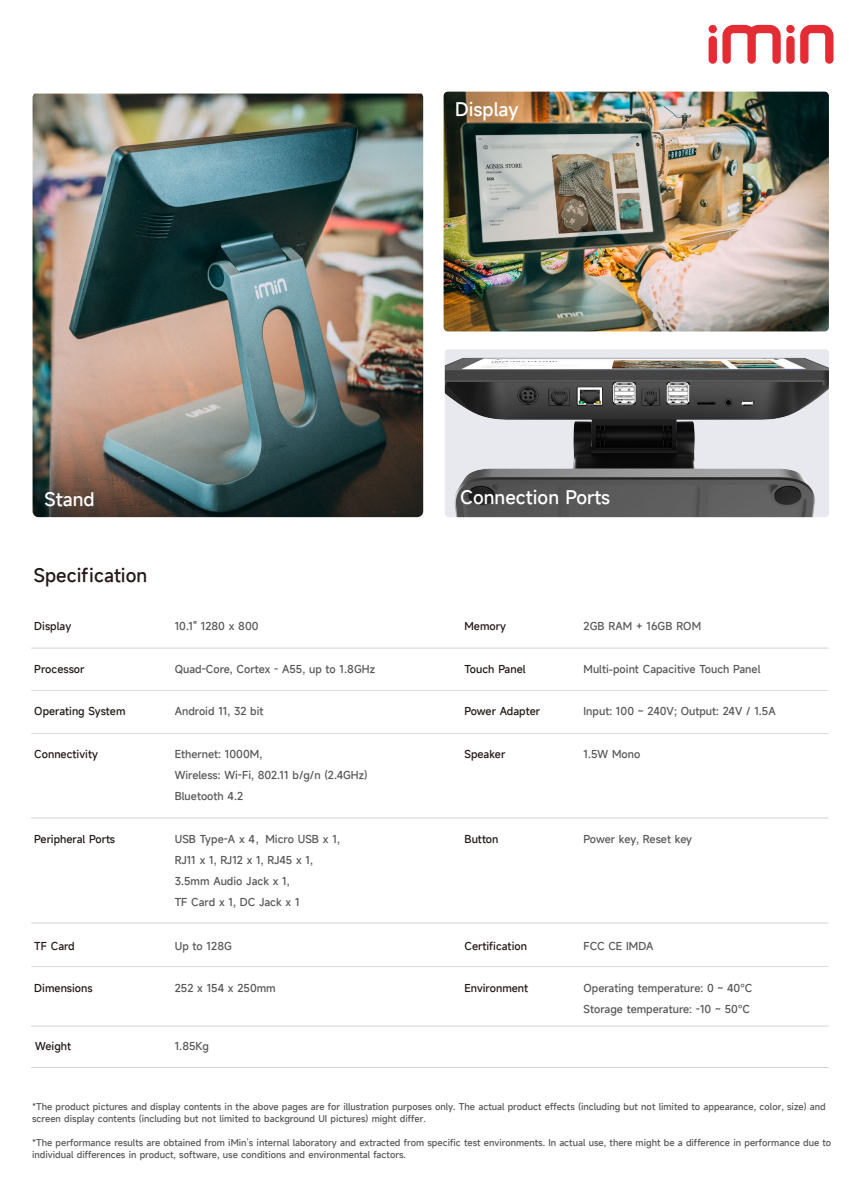
<style>
.page{position:relative;width:859px;height:1191px;background:#fff}
.page>*{position:absolute;margin:0;border:0;box-sizing:border-box;transform-origin:0 0}
.t1{font:500 18px "Mi Sans";color:#fff}
.t2{font:500 18px "Mi Sans";color:#231815}
.t3{font:500 10.5px/21px "Mi Sans";color:#595757}
.t4{font:500 10.5px "Mi Sans";color:#231815}
.t5{font:500 9px/12px "Mi Sans";color:#595757}
</style>
<div class="page">
<img style="left:33px;top:94px;width:390px;height:423px">
<svg style="left:709px;top:25px;width:124px;height:39px"></svg>
<img style="left:444px;top:92px;width:385px;height:239px">
<div style="left:445px;top:349px;width:384px;height:168px;background:#e8e9ee;border-radius:4px"></div>
<img style="left:445px;top:358px;width:384px;height:159px">
<hr style="left:31px;top:648px;width:797px;height:1px;background:#231815">
<hr style="left:31px;top:690px;width:797px;height:1px;background:#231815">
<hr style="left:31px;top:733px;width:797px;height:1px;background:#231815">
<hr style="left:31px;top:818px;width:797px;height:1px;background:#231815">
<hr style="left:31px;top:966px;width:797px;height:1px;background:#231815">
<hr style="left:31px;top:1026px;width:797px;height:1px;background:#231815">
<hr style="left:31px;top:1067px;width:797px;height:1px;background:#231815">
<hr style="left:31px;top:922px;width:797px;height:1px;background:#231815">
<h1 class="t1" style="left:45px;top:487px;width:52px">Stand</h1>
<h1 class="t1" style="left:455px;top:97px;width:65px">Display</h1>
<h1 class="t1" style="left:460px;top:485px;width:152px">Connection Ports</h1>
<h1 class="t2" style="left:34px;top:563px;width:115px">Specification</h1>
<p class="t4" style="left:34px;top:619px;width:38px">Display</p>
<p class="t4" style="left:34px;top:661px;width:52px">Processor</p>
<p class="t3" style="left:175px;top:658px;width:202px">Quad-Core, Cortex - A55, up to 1.8GHz</p>
<p class="t4" style="left:464px;top:661px;width:63px">Touch Panel</p>
<p class="t3" style="left:583px;top:658px;width:178px">Multi-point Capacitive Touch Panel</p>
<p class="t4" style="left:34px;top:704px;width:93px">Operating System</p>
<p class="t3" style="left:175px;top:701px;width:90px">Android 11, 32 bit</p>
<p class="t4" style="left:464px;top:704px;width:77px">Power Adapter</p>
<p class="t3" style="left:583px;top:701px;width:194px">Input: 100 ~ 240V; Output: 24V / 1.5A</p>
<p class="t4" style="left:464px;top:747px;width:42px">Speaker</p>
<p class="t3" style="left:583px;top:743px;width:58px">1.5W Mono</p>
<p class="t3" style="left:175px;top:616px;width:85px">10.1" 1280 x 800</p>
<p class="t4" style="left:464px;top:619px;width:43px">Memory</p>
<p class="t3" style="left:583px;top:616px;width:119px">2GB RAM + 16GB ROM</p>
<p class="t4" style="left:34px;top:747px;width:65px">Connectivity</p>
<p class="t3" style="left:175px;top:743px;width:194px">Ethernet: 1000M,<br>Wireless: Wi-Fi, 802.11 b/g/n (2.4GHz)<br>Bluetooth 4.2</p>
<p class="t4" style="left:34px;top:832px;width:82px">Peripheral Ports</p>
<p class="t3" style="left:175px;top:828px;width:167px">USB Type-A x 4，Micro USB x 1,<br>RJ11 x 1, RJ12 x 1, RJ45 x 1,<br>3.5mm Audio Jack x 1,<br>TF Card x 1, DC Jack x 1</p>
<p class="t4" style="left:464px;top:832px;width:36px">Button</p>
<p class="t3" style="left:583px;top:828px;width:110px">Power key, Reset key</p>
<p class="t4" style="left:34px;top:938px;width:42px">TF Card</p>
<p class="t3" style="left:175px;top:935px;width:59px">Up to 128G</p>
<p class="t4" style="left:464px;top:938px;width:64px">Certification</p>
<p class="t3" style="left:583px;top:935px;width:71px">FCC CE IMDA</p>
<p class="t4" style="left:34px;top:981px;width:60px">Dimensions</p>
<p class="t3" style="left:175px;top:977px;width:103px">252 x 154 x 250mm</p>
<p class="t4" style="left:35px;top:1039px;width:37px">Weight</p>
<p class="t3" style="left:175px;top:1035px;width:36px">1.85Kg</p>
<p class="t4" style="left:464px;top:981px;width:65px">Environment</p>
<p class="t3" style="left:583px;top:977px;width:170px">Operating temperature: 0 ~ 40℃<br>Storage temperature: -10 ~ 50℃</p>
<p class="t5" style="left:32px;top:1100px;width:795px">*The product pictures and display contents in the above pages are for illustration purposes only. The actual product effects (including but not limited to appearance, color, size) and screen display contents (including but not limited to background UI pictures) might differ.</p>
<p class="t5" style="left:32px;top:1136px;width:801px">*The performance results are obtained from iMin’s internal laboratory and extracted from specific test environments. In actual use, there might be a difference in performance due to individual differences in product, software, use conditions and environmental factors.</p>
</div>
